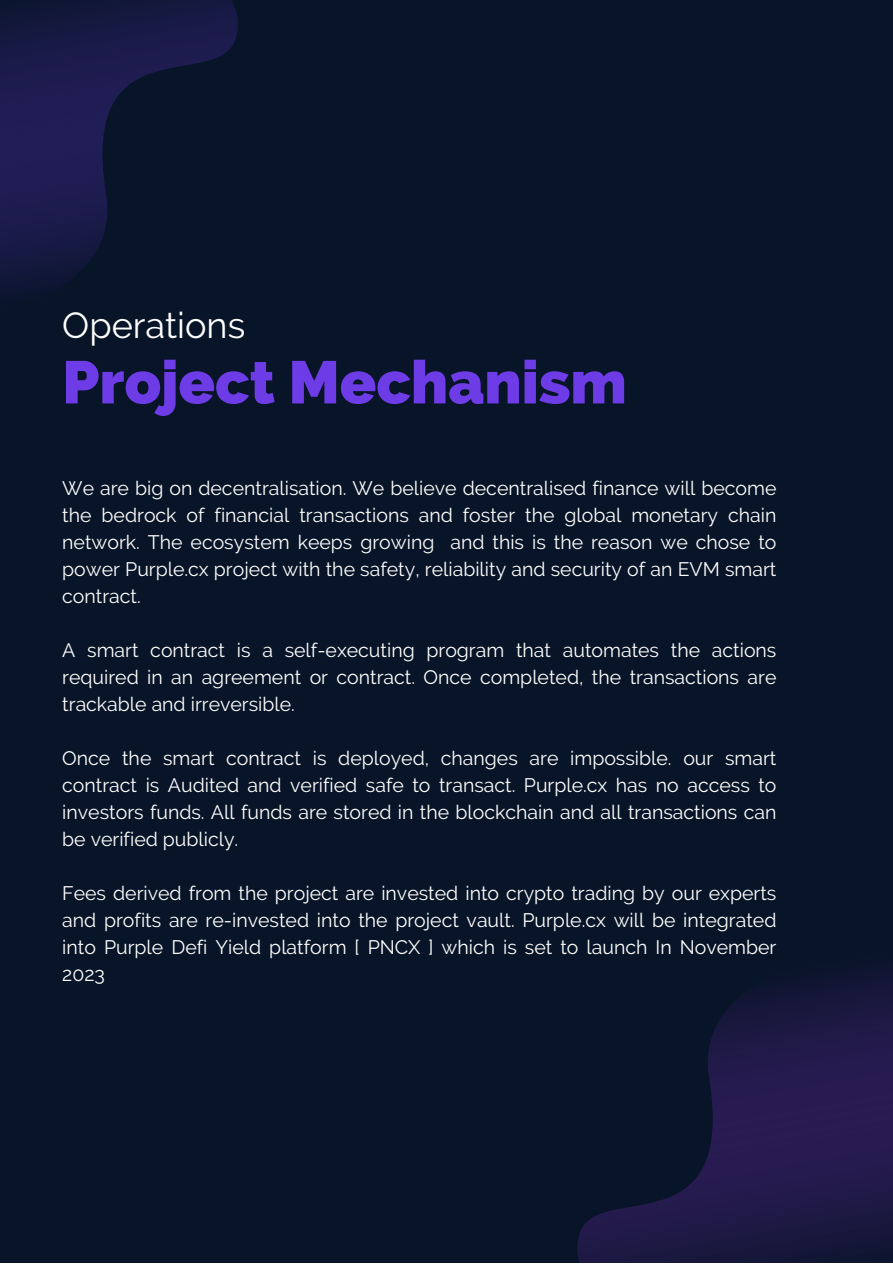
<style>
.page{position:relative;width:893px;height:1264px;background:#fff}
.page>*{position:absolute;margin:0;border:0;box-sizing:border-box;transform-origin:0 0}
.t1{font:800 60px "Raleway";color:#6d3ce6}
.t2{font:36px "Raleway";color:#fff}
.t3{font:19.5px/27px "Raleway";color:#fff;text-align:justify}
</style>
<div class="page">
<div style="left:0;top:0;width:892px;height:1262px;background:#081427"></div>
<svg style="left:577px;top:968px;width:315px;height:294px"></svg>
<svg style="left:0;top:0;width:238px;height:294px"></svg>
<p class="t2" style="left:62px;top:304px;width:184px">Operations</p>
<p class="t1" style="left:62px;top:347px;width:566px">Project Mechanism</p>
<p class="t3" style="left:62px;top:474px;width:715px">We are big on decentralisation. We believe decentralised finance will become the bedrock of financial transactions and foster the global monetary chain network. The ecosystem keeps growing and this is the reason we chose to power Purple.cx project with the safety, reliability and security of an EVM smart contract.</p>
<p class="t3" style="left:62px;top:636px;width:715px">A smart contract is a self-executing program that automates the actions required in an agreement or contract. Once completed, the transactions are trackable and irreversible.</p>
<p class="t3" style="left:62px;top:744px;width:715px">Once the smart contract is deployed, changes are impossible. our smart contract is Audited and verified safe to transact. Purple.cx has no access to investors funds. All funds are stored in the blockchain and all transactions can be verified publicly.</p>
<p class="t3" style="left:62px;top:879px;width:715px">Fees derived from the project are invested into crypto trading by our experts and profits are re-invested into the project vault. Purple.cx will be integrated into Purple Defi Yield platform [ PNCX ] which is set to launch In November 2023</p>
</div>
